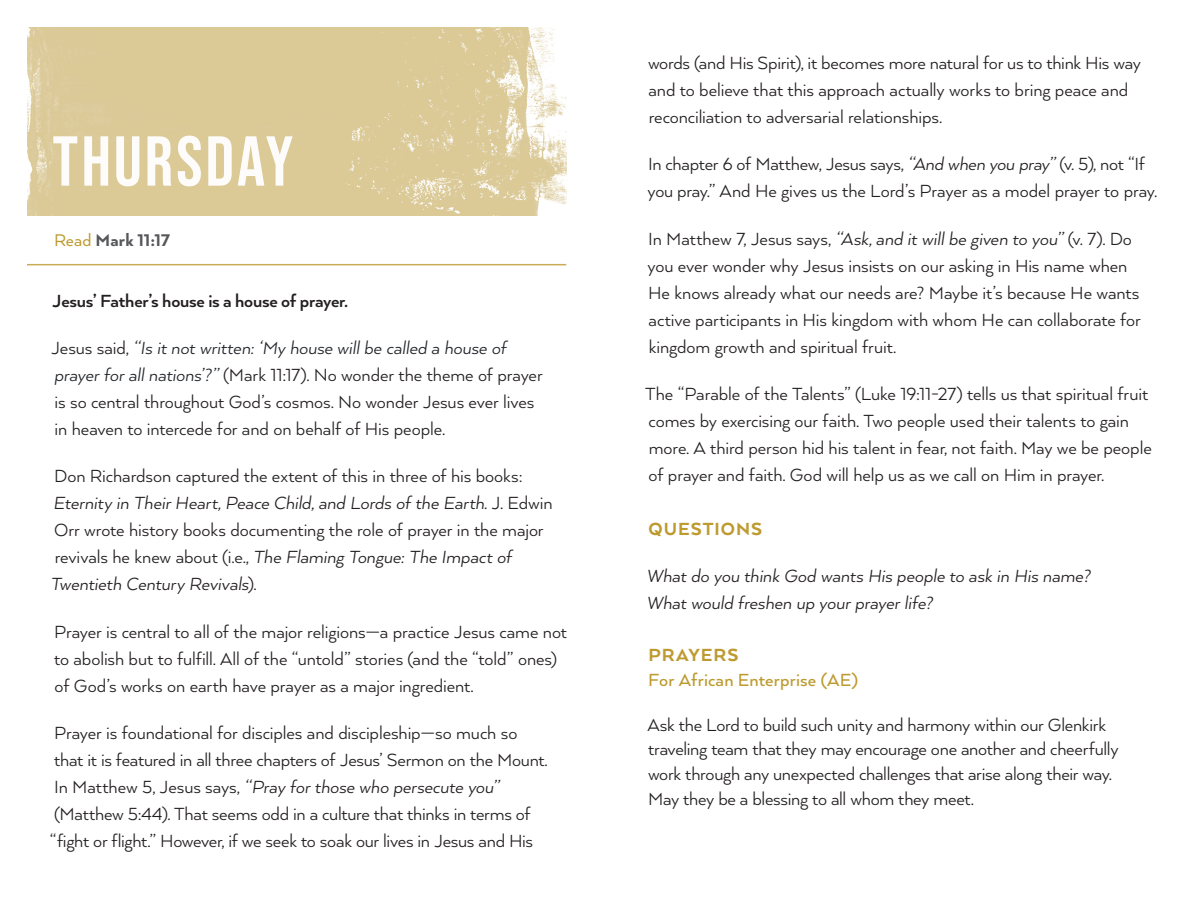
<style>
.page{position:relative;width:1188px;height:918px;background:#fff}
.page>*{position:absolute;margin:0;border:0;box-sizing:border-box;transform-origin:0 0}
.t1{font:70.5px "Bebas Neue";letter-spacing:.04em;color:#fff}
.Body{font:20.25px/27px "Arquitecta";letter-spacing:-.005em;color:#231f20}
.Body-2{font:italic 20.25px/27px "Arquitecta";letter-spacing:-.005em;color:#231f20}
.Body-3{font:700 20.25px "Arquitecta";letter-spacing:-.01em;color:#231f20}
.Body-4{font:500 20.25px/24.8px "Arquitecta";letter-spacing:.005em;color:#bd9b31}
.Body-5{font:800 20.25px "Arquitecta";letter-spacing:.05em;color:#bd9b31}
.Weekly_verses{font:800 19.5px "Arquitecta";letter-spacing:.01em;color:#57585a}
.s1{font-weight:400;color:#bd9b31}
.s2{font-style:italic;color:#212529}
.s3{font-style:italic}
.s4{font-weight:800}
</style>
<div class="page">
<img style="left:27px;top:27px;width:540px;height:189px">
<hr style="left:27px;top:264px;width:539px;height:1px;background:#c9ac54">
<h1 class="t1" style="left:52px;top:121px;width:242px">THURSDAY</h1>
<p class="Weekly_verses" style="left:54px;top:228px;width:118px"><span class="s1">Read</span> Mark 11:17</p>
<p class="Body-3" style="left:52px;top:288px;width:297px">Jesus’ Father’s house is a house of prayer.</p>
<p class="Body" style="left:51px;top:334px;width:493px">Jesus said, <span class="s2">“Is it not written: ‘My house will be called a house of prayer for all nations’?”</span> (Mark 11:17). No wonder the theme of prayer is so central throughout God’s cosmos. No wonder Jesus ever lives in heaven to intercede for and on behalf of His people.</p>
<p class="Body" style="left:51px;top:462px;width:504px">Don Richardson captured the extent of this in three of his books:<br><span class="s3">Eternity in Their Heart, Peace Child, and Lords of the Earth</span>. J. Edwin Orr wrote history books documenting the role of prayer in the major revivals he knew about (i.e., <span class="s3">The Flaming Tongue: The Impact of Twentieth Century Revivals</span>).</p>
<p class="Body" style="left:54px;top:617px;width:514px">Prayer is central to all of the major religions—a practice Jesus came not to abolish but to fulfill. All of the “untold” stories (and the “told” ones) of God’s works on earth have prayer as a major ingredient.</p>
<p class="Body" style="left:50px;top:718px;width:499px">Prayer is foundational for disciples and discipleship—so much so<br>that it is featured in all three chapters of Jesus’ Sermon on the Mount.<br>In Matthew 5, Jesus says, <span class="s3">“Pray for those who persecute you” </span>(Matthew 5:44). That seems odd in a culture that thinks in terms of “fight or flight.” However, if we seek to soak our lives in Jesus and His</p>
<p class="Body" style="left:648px;top:49px;width:494px">words (and His Spirit), it becomes more natural for us to think His way and to believe that this approach actually works to bring peace and reconciliation to adversarial relationships.</p>
<p class="Body" style="left:648px;top:150px;width:511px">In chapter 6 of Matthew, Jesus says, <span class="s3">“And when you pray”</span> (v. 5), not “If you pray.” And He gives us the Lord’s Prayer as a model prayer to pray.</p>
<p class="Body" style="left:648px;top:224px;width:495px">In Matthew 7, Jesus says, <span class="s3">“Ask, and it will be given to you”</span> (v. 7). Do you ever wonder why Jesus insists on our asking in His name when He knows already what our needs are? Maybe it’s because He wants active participants in His kingdom with whom He can collaborate for kingdom growth and spiritual fruit.</p>
<p class="Body" style="left:645px;top:380px;width:508px">The “Parable of the Talents” (Luke 19:11-27) tells us that spiritual fruit comes by exercising our faith. Two people used their talents to gain more. A third person hid his talent in fear, not faith. May we be people of prayer and faith. God will help us as we call on Him in prayer.</p>
<p class="Body-5" style="left:648px;top:516px;width:115px">QUESTIONS</p>
<p class="Body-2" style="left:646px;top:562px;width:445px">What do you think God wants His people to ask in His name?<br>What would freshen up your prayer life?</p>
<p class="Body-4" style="left:648px;top:642px;width:211px"><span class="s4">PRAYERS<br></span>For African Enterprise (AE)</p>
<p class="Body" style="left:647px;top:711px;width:473px;line-height:24.8px">Ask the Lord to build such unity and harmony within our Glenkirk traveling team that they may encourage one another and cheerfully work through any unexpected challenges that arise along their way.<br>May they be a blessing to all whom they meet.</p>
</div>
